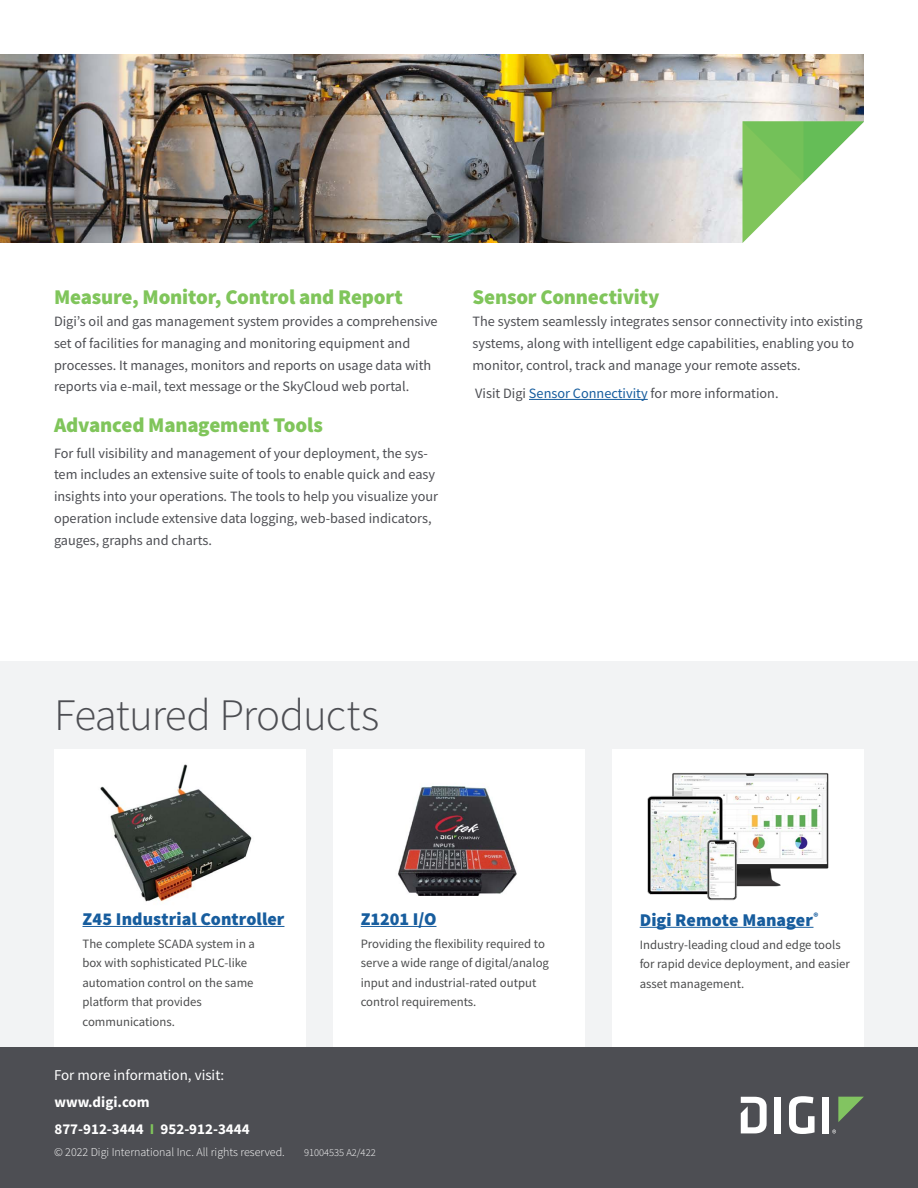
<style>
.page{position:relative;width:918px;height:1188px;background:#fff}
.page>*{position:absolute;margin:0;border:0;box-sizing:border-box;transform-origin:0 0}
.t1{font:300 45px "Source Sans Pro";letter-spacing:-.025em;color:#4d4e53}
.subhead_1{font:900 21px "Source Sans Pro";letter-spacing:-.01em;color:#80c55b}
.body_text_-_first_pa{font:900 21px "Source Sans Pro";letter-spacing:-.01em;color:#80c55b}
.highlight_box_produc{font:900 18px "Source Sans Pro";letter-spacing:.005em;color:#175d9e}
.t2{font:700 15px/27.8px "Source Sans Pro";color:#fff}
.t3{font:15px "Source Sans Pro";color:#fff}
.body_text_-_first_pa-2{font:14.25px/21.8px "Source Sans Pro";color:#4d4e53}
.body_text{font:14.25px/21.8px "Source Sans Pro";color:#4d4e53}
.highlight_box_text{font:12.75px/19.5px "Source Sans Pro";color:#4b4c4d}
.t4{font:300 12px "Source Sans Pro";color:#fff}
.copyright{font:300 10.5px "Source Sans Pro";color:#fff}
.s1{color:#175d9e}
.s2{color:#80c55b}
</style>
<div class="page">
<div style="left:0;top:1045px;width:918px;height:143px;background:#4d4e53"></div>
<div style="left:774px;top:1097px;width:7px;height:36px;background:#fff"></div>
<svg style="left:789px;top:1096px;width:26px;height:38px"></svg>
<div style="left:822px;top:1097px;width:7px;height:36px;background:#fff"></div>
<svg style="left:838px;top:1097px;width:26px;height:25px"></svg>
<svg style="left:741px;top:1097px;width:26px;height:36px"></svg>
<svg style="left:832px;top:1130px;width:4px;height:3px"></svg>
<hr style="left:529px;top:399px;width:119px;height:1px;background:#175d9e">
<div style="left:0;top:662px;width:918px;height:385px;background:#f2f3f4"></div>
<div style="left:612px;top:750px;width:252px;height:297px;background:#fff"></div>
<div style="left:334px;top:750px;width:251px;height:297px;background:#fff"></div>
<div style="left:54px;top:750px;width:252px;height:297px;background:#fff"></div>
<img style="left:0;top:54px;width:864px;height:189px">
<svg style="left:742px;top:121px;width:122px;height:122px"></svg>
<hr style="left:82px;top:926px;width:202px;height:1px;background:#175d9e">
<hr style="left:361px;top:926px;width:76px;height:1px;background:#175d9e">
<img style="left:100px;top:764px;width:152px;height:138px">
<img style="left:647px;top:773px;width:182px;height:128px">
<img style="left:398px;top:786px;width:119px;height:110px">
<hr style="left:640px;top:927px;width:174px;height:1px;background:#175d9e">
<p class="subhead_1" style="left:54px;top:283px;width:350px">Measure, Monitor, Control and Report</p>
<p class="body_text_-_first_pa-2" style="left:54px;top:310px;width:385px">Digi’s oil and gas management system provides a comprehensive set of facilities for managing and monitoring equipment and processes. It manages, monitors and reports on usage data with reports via e-mail, text message or the SkyCloud web portal.</p>
<p class="subhead_1" style="left:54px;top:411px;width:270px">Advanced Management Tools</p>
<p class="body_text_-_first_pa-2" style="left:54px;top:442px;width:386px">For full visibility and management of your deployment, the sys&shy;tem includes an extensive suite of tools to enable quick and easy insights into your operations. The tools to help you visualize your operation include extensive data logging, web-based indicators, gauges, graphs and charts.</p>
<p class="body_text_-_first_pa" style="left:472px;top:283px;width:188px">Sensor Connectivity</p>
<p class="body_text" style="left:472px;top:310px;width:392px">The system seamlessly integrates sensor connectivity into existing systems, along with intelligent edge capabilities, enabling you to monitor, control, track and manage your remote assets.</p>
<p class="body_text" style="left:475px;top:382px;width:305px">Visit Digi <span class="s1">Sensor Connectivity</span> for more information.</p>
<h2 class="t1" style="left:54px;top:687px;width:327px">Featured Products</h2>
<p class="highlight_box_produc" style="left:82px;top:906px;width:203px">Z45 Industrial Controller</p>
<p class="highlight_box_text" style="left:82px;top:934px;width:174px">The complete SCADA system in a box with sophisticated PLC-like automation control on the same platform that provides communications.</p>
<p class="t3" style="left:54px;top:1066px;width:172px">For more information, visit:</p>
<p class="t2" style="left:54px;top:1088px;width:197px">www.digi.com<br>877-912-3444 <span class="s2">I</span> 952-912-3444</p>
<p class="t4" style="left:54px;top:1144px;width:232px">© 2022 Digi International Inc. All rights reserved.</p>
<p class="highlight_box_produc" style="left:361px;top:906px;width:77px">Z1201 I/O</p>
<p class="highlight_box_text" style="left:361px;top:934px;width:190px">Providing the flexibility required to serve a wide range of digital/analog input and industrial-rated output control requirements.</p>
<p class="copyright" style="left:304px;top:1146px;width:73px">91004535 A2/422</p>
<p class="highlight_box_produc" style="left:640px;top:907px;width:180px">Digi Remote Manager<sup>®</sup></p>
<p class="highlight_box_text" style="left:640px;top:934px;width:212px">Industry-leading cloud and edge tools for rapid device deployment, and easier asset management.</p>
</div>
